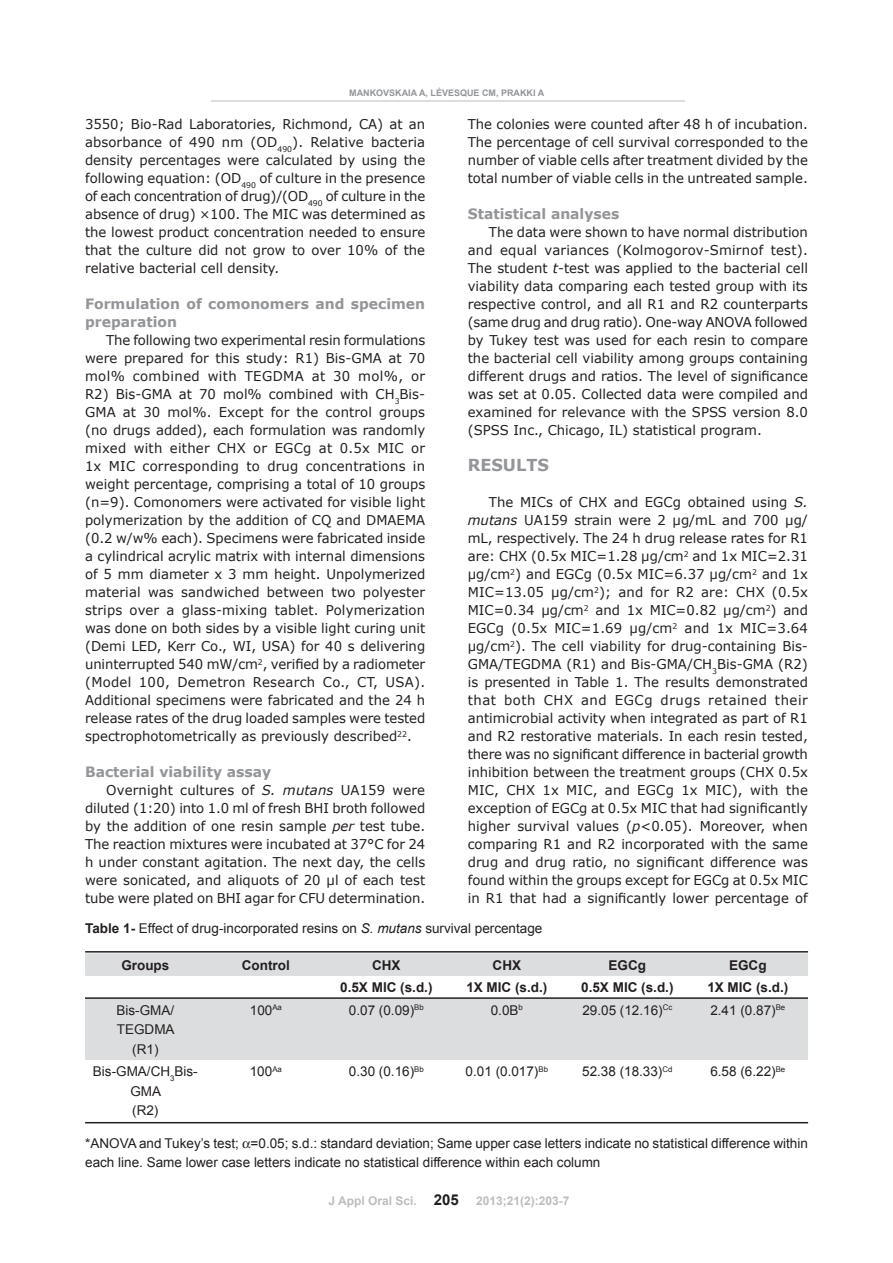
<style>
.page{position:relative;width:893px;height:1263px;background:#fff}
.page>*{position:absolute;margin:0;border:0;box-sizing:border-box;transform-origin:0 0}
.t1{font:700 16.5px "Verdana";color:#939598}
.t2{font:700 14.25px/18px "Verdana";color:#939598}
.t3{font:13.5px/18px "Verdana";color:#231f20;text-align:justify}
.t4{font:13.5px/19.5px "Arial";color:#231f20;text-align:center}
.t5{font:700 13.5px "Arial";color:#231f20}
.t6{font:700 12px "Arial";color:#bcbdc0}
.t7{font:700 9px "Arial";color:#939598}
.s1{font-style:italic}
.s2{font-weight:700}
.s3{font-size:15px;color:#231f20}
</style>
<div class="page">
<hr style="left:211px;top:100px;width:473px;height:1px;background:#dcdddf">
<svg style="left:85px;top:953px;width:723px;height:107px;fill:#dcdddf"></svg>
<hr style="left:85px;top:951px;width:723px;height:1px;background:#231f20">
<hr style="left:85px;top:997px;width:723px;height:2px;background:#231f20">
<hr style="left:85px;top:1122px;width:723px;height:1px;background:#231f20">
<p class="t7" style="left:349px;top:87px;width:197px">MANKOVSKAIA A, LÉVESQUE CM, PRAKKI A</p>
<p class="t3" style="left:85px;top:115px;width:342px">3550; Bio-Rad Laboratories, Richmond, CA) at an absorbance of 490 nm (OD<sub>490</sub>). Relative bacteria density percentages were calculated by using the following equation: (OD<sub>490</sub> of culture in the presence of each concentration of drug)/(OD<sub>490</sub> of culture in the absence of drug) ×100. The MIC was determined as the lowest product concentration needed to ensure that the culture did not grow to over 10% of the relative bacterial cell density.</p>
<p class="t2" style="left:85px;top:295px;width:342px">Formulation of comonomers and specimen preparation</p>
<p class="t3" style="left:85px;top:331px;width:342px;text-indent:21px">The following two experimental resin formulations were prepared for this study: R1) Bis-GMA at 70 mol% combined with TEGDMA at 30 mol%, or R2) Bis-GMA at 70 mol% combined with CH<sub>3</sub>Bis-GMA at 30 mol%. Except for the control groups (no drugs added), each formulation was randomly mixed with either CHX or EGCg at 0.5x MIC or 1x MIC corresponding to drug concentrations in weight percentage, comprising a total of 10 groups (n=9). Comonomers were activated for visible light polymerization by the addition of CQ and DMAEMA (0.2 w/w% each). Specimens were fabricated inside a cylindrical acrylic matrix with internal dimensions of 5 mm diameter x 3 mm height. Unpolymerized material was sandwiched between two polyester strips over a glass-mixing tablet. Polymerization was done on both sides by a visible light curing unit (Demi LED, Kerr Co., WI, USA) for 40 s delivering uninterrupted 540 mW/cm<sup>2</sup>, verified by a radiometer (Model 100, Demetron Research Co., CT, USA).<br>Additional specimens were fabricated and the 24 h release rates of the drug loaded samples were tested spectrophotometrically as previously described<sup>22</sup>.</p>
<p class="t2" style="left:85px;top:763px;width:188px">Bacterial viability assay</p>
<p class="t3" style="left:85px;top:781px;width:342px;text-indent:21px">Overnight cultures of <span class="s1">S. mutans</span> UA159 were diluted (1:20) into 1.0 ml of fresh BHI broth followed by the addition of one resin sample <span class="s1">per</span> test tube.<br>The reaction mixtures were incubated at 37°C for 24 h under constant agitation. The next day, the cells were sonicated, and aliquots of 20 μl of each test tube were plated on BHI agar for CFU determination.</p>
<p class="t3" style="left:468px;top:115px;width:342px">The colonies were counted after 48 h of incubation.<br>The percentage of cell survival corresponded to the number of viable cells after treatment divided by the total number of viable cells in the untreated sample.</p>
<p class="t2" style="left:468px;top:205px;width:153px">Statistical analyses</p>
<p class="t3" style="left:468px;top:223px;width:342px;text-indent:21px">The data were shown to have normal distribution and equal variances (Kolmogorov-Smirnof test).<br>The student <span class="s1">t</span>-test was applied to the bacterial cell viability data comparing each tested group with its respective control, and all R1 and R2 counterparts (same drug and drug ratio). One-way ANOVA followed by Tukey test was used for each resin to compare the bacterial cell viability among groups containing different drugs and ratios. The level of significance was set at 0.05. Collected data were compiled and examined for relevance with the SPSS version 8.0 (SPSS Inc., Chicago, IL) statistical program.</p>
<p class="t1" style="left:468px;top:455px;width:83px">RESULTS</p>
<p class="t3" style="left:468px;top:493px;width:342px;text-indent:21px">The MICs of CHX and EGCg obtained using <span class="s1">S. mutans</span> UA159 strain were 2 µg/mL and 700 µg/ mL, respectively. The 24 h drug release rates for R1 are: CHX (0.5x MIC=1.28 µg/cm<sup>2</sup> and 1x MIC=2.31 µg/cm<sup>2</sup>) and EGCg (0.5x MIC=6.37 µg/cm<sup>2</sup> and 1x MIC=13.05 µg/cm<sup>2</sup>); and for R2 are: CHX (0.5x MIC=0.34 µg/cm<sup>2</sup> and 1x MIC=0.82 µg/cm<sup>2</sup>) and EGCg (0.5x MIC=1.69 µg/cm<sup>2</sup> and 1x MIC=3.64 µg/cm<sup>2</sup>). The cell viability for drug-containing Bis-GMA/TEGDMA (R1) and Bis-GMA/CH<sub>3</sub>Bis-GMA (R2) is presented in Table 1. The results demonstrated that both CHX and EGCg drugs retained their antimicrobial activity when integrated as part of R1 and R2 restorative materials. In each resin tested, there was no significant difference in bacterial growth inhibition between the treatment groups (CHX 0.5x MIC, CHX 1x MIC, and EGCg 1x MIC), with the exception of EGCg at 0.5x MIC that had significantly higher survival values (<span class="s1">p</span>&lt;0.05). Moreover, when comparing R1 and R2 incorporated with the same drug and drug ratio, no significant difference was found within the groups except for EGCg at 0.5x MIC in R1 that had a significantly lower percentage of</p>
<p class="t4" style="left:85px;top:918px;width:459px"><span class="s2">Table 1-</span> Effect of drug-incorporated resins on <span class="s1">S. mutans</span> survival percentage</p>
<p class="t5" style="left:121px;top:956px;width:50px">Groups</p>
<p class="t5" style="left:242px;top:956px;width:49px">Control</p>
<p class="t5" style="left:372px;top:956px;width:30px">CHX</p>
<p class="t5" style="left:493px;top:956px;width:30px">CHX</p>
<p class="t5" style="left:609px;top:956px;width:39px">EGCg</p>
<p class="t5" style="left:729px;top:956px;width:39px">EGCg</p>
<p class="t5" style="left:340px;top:978px;width:94px">0.5X MIC (s.d.)</p>
<p class="t5" style="left:466px;top:978px;width:83px">1X MIC (s.d.)</p>
<p class="t5" style="left:581px;top:978px;width:94px">0.5X MIC (s.d.)</p>
<p class="t5" style="left:707px;top:978px;width:83px">1X MIC (s.d.)</p>
<p class="t4" style="left:117px;top:1000px;width:60px">Bis-GMA/<br>TEGDMA (R1)</p>
<p class="t4" style="left:250px;top:1000px;width:34px">100<sup>Aa</sup></p>
<p class="t4" style="left:349px;top:1000px;width:76px">0.07 (0.09)<sup>Bb</sup></p>
<p class="t4" style="left:491px;top:1000px;width:34px">0.0B<sup>b</sup></p>
<p class="t4" style="left:582px;top:1000px;width:91px">29.05 (12.16)<sup>Cc</sup></p>
<p class="t4" style="left:710px;top:1000px;width:76px">2.41 (0.87)<sup>Be</sup></p>
<p class="t4" style="left:93px;top:1062px;width:106px">Bis-GMA/CH<sub>3</sub>Bis-<br>GMA<br>(R2)</p>
<p class="t4" style="left:250px;top:1062px;width:34px">100<sup>Aa</sup></p>
<p class="t4" style="left:349px;top:1062px;width:76px">0.30 (0.16)<sup>Bb</sup></p>
<p class="t4" style="left:466px;top:1062px;width:84px">0.01 (0.017)<sup>Bb</sup></p>
<p class="t4" style="left:582px;top:1062px;width:92px">52.38 (18.33)<sup>Cd</sup></p>
<p class="t4" style="left:710px;top:1062px;width:76px">6.58 (6.22)<sup>Be</sup></p>
<p class="t4" style="left:85px;top:1133px;width:724px;text-align:left">*ANOVA and Tukey’s test; =0.05; s.d.: standard deviation; Same upper case letters indicate no statistical difference within each line. Same lower case letters indicate no statistical difference within each column</p>
<p class="t6" style="left:328px;top:1193px;width:132px">J Appl Oral Sci. <span class="s3">205</span></p>
<p class="t6" style="left:476px;top:1193px;width:95px">2013;21(2):203-7</p>
</div>
